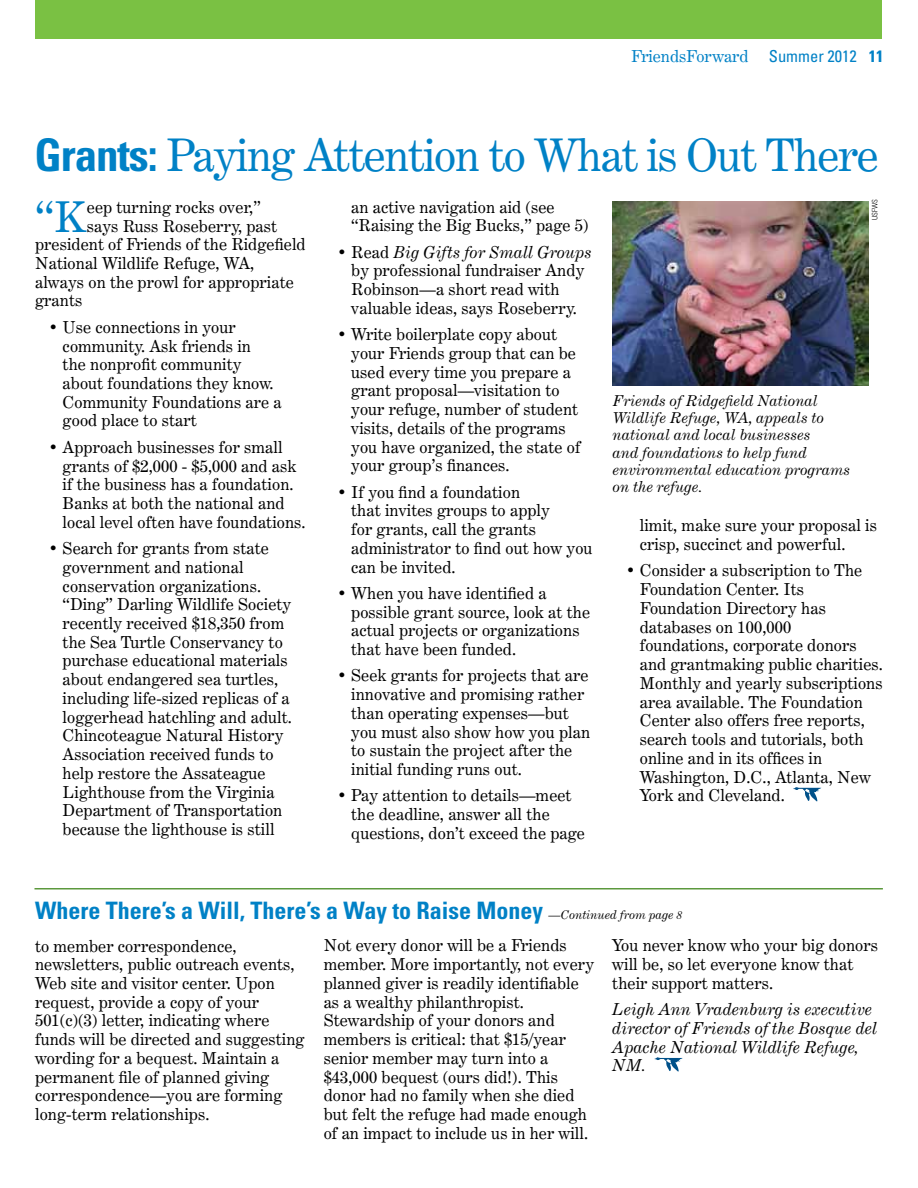
<style>
.page{position:relative;width:918px;height:1188px;background:#fff}
.page>*{position:absolute;margin:0;border:0;box-sizing:border-box;transform-origin:0 0}
.t1{font:45px "Century Expanded BT";letter-spacing:-.025em;color:#0081c6}
.body_copy{font:42.45px "Century Expanded BT";color:#0081c6}
.Body_Header{font:700 condensed 24px "Univers";color:#0081c6}
.body_copy-2{font:16.5px/18.8px "Century Expanded BT";letter-spacing:.005em;color:#000}
.body_copy-3{font:italic 16.5px/18.8px "Century Expanded BT";letter-spacing:.005em;color:#000}
.t2{font:16.5px "Century Expanded BT";color:#0081c6}
.cutlines{font:italic 15px/17.2px "Century Expanded";color:#000}
.t3{font:300 condensed 7.5px "Univers";color:#000}
.s1{font-family:"Univers";font-stretch:condensed}
.s2{font-family:"Univers";font-weight:700;font-stretch:condensed}
.s3{font-style:italic}
.s4{font-family:"Century Expanded";font-weight:400;font-style:italic;font-stretch:normal;font-size:12px;color:#000}
</style>
<div class="page">
<div style="left:35px;top:0;width:847px;height:39px;background:#7ac143"></div>
<svg style="left:793px;top:787px;width:28px;height:14px"></svg>
<img style="left:612px;top:201px;width:256px;height:185px">
<hr style="left:35px;top:888px;width:848px;height:2px;background:#5c993d">
<svg style="left:655px;top:1057px;width:28px;height:15px"></svg>
<p class="t2" style="left:631px;top:46px;width:254px">FriendsForward <span class="s1">Summer 2012</span> <span class="s2">11</span></p>
<h1 class="t1" style="left:35px;top:128px;width:846px"><span class="s2">Grants:</span> Paying Attention to What is Out There</h1>
<p class="body_copy" style="left:35px;top:190px;width:53px">“K</p>
<p class="body_copy-2" style="left:87px;top:197px;width:175px">eep turning rocks over,”</p>
<p class="t3" style="left:870px;top:220px;width:22px;rotate:-90deg">USFWS</p>
<p class="body_copy-2" style="left:351px;top:197px;width:239px">an active navigation aid (see “Raising the Big Bucks,” page 5)</p>
<p class="body_copy-2" style="left:351px;top:242px;width:242px;text-indent:-14px">• Read <span class="s3">Big Gifts for Small Groups </span>by professional fundraiser Andy<br>Robinson—a short read with valuable ideas, says Roseberry.</p>
<p class="body_copy-2" style="left:351px;top:325px;width:231px;text-indent:-14px">• Write boilerplate copy about your Friends group that can be used every time you prepare a grant proposal—visitation to your refuge, number of student visits, details of the programs you have organized, the state of your group’s finances.</p>
<p class="body_copy-2" style="left:351px;top:482px;width:243px;text-indent:-14px">• If you find a foundation<br>that invites groups to apply<br>for grants, call the grants administrator to find out how you can be invited.</p>
<p class="body_copy-2" style="left:351px;top:583px;width:240px;text-indent:-14px">• When you have identified a possible grant source, look at the actual projects or organizations that have been funded.</p>
<p class="body_copy-2" style="left:351px;top:666px;width:240px;text-indent:-14px">• Seek grants for projects that are innovative and promising rather than operating expenses—but you must also show how you plan to sustain the project after the initial funding runs out.</p>
<p class="body_copy-2" style="left:351px;top:786px;width:235px;text-indent:-14px">• Pay attention to details—meet the deadline, answer all the questions, don’t exceed the page</p>
<p class="body_copy-2" style="left:87px;top:216px;width:192px">says Russ Roseberry, past</p>
<p class="body_copy-2" style="left:35px;top:235px;width:272px">president of Friends of the Ridgefield</p>
<p class="body_copy-2" style="left:35px;top:254px;width:221px">National Wildlife Refuge, WA,</p>
<p class="body_copy-2" style="left:35px;top:272px;width:260px">always on the prowl for appropriate</p>
<p class="body_copy-2" style="left:35px;top:291px;width:49px">grants</p>
<p class="body_copy-2" style="left:63px;top:317px;width:221px;text-indent:-14px">• Use connections in your community. Ask friends in<br>the nonprofit community about foundations they know.<br>Community Foundations are a good place to start</p>
<p class="body_copy-2" style="left:63px;top:437px;width:245px;text-indent:-14px">• Approach businesses for small grants of $2,000 - $5,000 and ask if the business has a foundation.<br>Banks at both the national and local level often have foundations.</p>
<p class="body_copy-2" style="left:63px;top:539px;width:231px;text-indent:-14px">• Search for grants from state government and national conservation organizations. “Ding” Darling Wildlife Society recently received $18,350 from the Sea Turtle Conservancy to purchase educational materials about endangered sea turtles, including life-sized replicas of a loggerhead hatchling and adult.<br>Chincoteague Natural History<br>Association received funds to help restore the Assateague<br>Lighthouse from the Virginia<br>Department of Transportation because the lighthouse is still</p>
<p class="cutlines" style="left:613px;top:392px;width:239px">Friends of Ridgefield National<br>Wildlife Refuge, WA, appeals to national and local businesses<br>and foundations to help fund environmental education programs on the refuge.</p>
<p class="body_copy-2" style="left:640px;top:516px;width:239px">limit, make sure your proposal is crisp, succinct and powerful.</p>
<p class="body_copy-2" style="left:640px;top:561px;width:245px;text-indent:-14px">• Consider a subscription to The<br>Foundation Center. Its<br>Foundation Directory has databases on 100,000 foundations, corporate donors and grantmaking public charities.<br>Monthly and yearly subscriptions area available. The Foundation<br>Center also offers free reports, search tools and tutorials, both online and in its offices in<br>Washington, D.C., Atlanta, New<br>York and Cleveland.</p>
<p class="Body_Header" style="left:35px;top:896px;width:649px">Where There’s a Will, There’s a Way to Raise Money <span class="s4">—Continued from page 8</span></p>
<p class="body_copy-2" style="left:35px;top:936px;width:271px">to member correspondence, newsletters, public outreach events, Web site and visitor center. Upon request, provide a copy of your 501(c)(3) letter, indicating where funds will be directed and suggesting wording for a bequest. Maintain a permanent file of planned giving correspondence—you are forming long-term relationships.</p>
<p class="body_copy-2" style="left:324px;top:936px;width:272px">Not every donor will be a Friends member. More importantly, not every planned giver is readily identifiable as a wealthy philanthropist.<br>Stewardship of your donors and members is critical: that $15/year senior member may turn into a $43,000 bequest (ours did!). This donor had no family when she died but felt the refuge had made enough of an impact to include us in her will.</p>
<p class="body_copy-2" style="left:612px;top:936px;width:267px">You never know who your big donors will be, so let everyone know that their support matters.</p>
<p class="body_copy-3" style="left:612px;top:1000px;width:266px">Leigh Ann Vradenburg is executive director of Friends of the Bosque del<br>Apache National Wildlife Refuge,<br>NM.</p>
</div>
